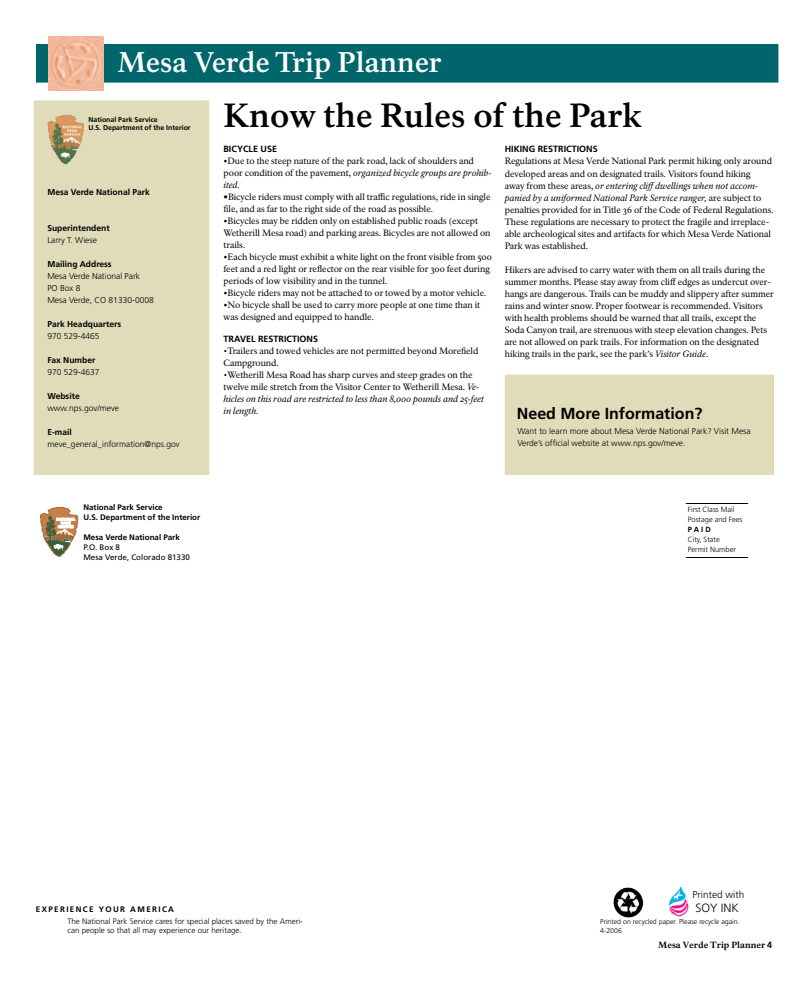
<style>
.page{position:relative;width:810px;height:990px;background:#fff}
.page>*{position:absolute;margin:0;border:0;box-sizing:border-box;transform-origin:0 0}
.t1{font:700 33px "NPS Rawlinson";letter-spacing:-.01em;color:#000}
.t2{font:700 28px "NPS Rawlinson";letter-spacing:-.005em;color:#fff}
.t3{font:700 16px "Frutiger";color:#000}
.t4{font:300 12px "Frutiger";color:#000}
.t5{font:300 10px "Frutiger";color:#000}
.t6{font:9px/12px "NPS Rawlinson";letter-spacing:-.005em;color:#000}
.t7{font:700 9px "Frutiger";color:#000}
.t8{font:700 8.8px "NPS Rawlinson Two";color:#000}
.t9{font:300 8.5px/12px "Frutiger";color:#000}
.t10{font:700 8.5px "Frutiger";color:#000}
.t11{font:300 8px/9.6px "Frutiger";color:#000}
.t12{font:700 8px/10px "Frutiger";color:#000}
.t13{font:8px/10px "Frutiger";color:#000}
.t14{font:700 8px "Frutiger";letter-spacing:.17em;color:#000}
.t15{font:300 7.5px/10px "Frutiger";color:#000}
.t16{font:700 7.5px "Frutiger";color:#000}
.t17{font:300 7px/9px "Frutiger";color:#000}
.t18{font:700 7px/8px "Frutiger";color:#000}
.s1{font-weight:700}
.s2{font-style:italic}
.s3{font-family:"Frutiger";font-weight:700}
.s4{font-family:"Frutiger";font-size:9px}
</style>
<div class="page">
<div style="left:505px;top:375px;width:269px;height:99px;background:#e0dcb9"></div>
<div style="left:505px;top:375px;width:269px;height:100px;border:1px solid #e0dcb9"></div>
<div style="left:36px;top:45px;width:742px;height:37px;background:#00666c"></div>
<div style="left:36px;top:44px;width:742px;height:39px;border:1px solid #00666c"></div>
<img style="left:48px;top:36px;width:55px;height:54px">
<div style="left:34px;top:101px;width:175px;height:373px;background:#e0dcb9"></div>
<div style="left:34px;top:100px;width:175px;height:375px;border:1px solid #e0dcb9"></div>
<img style="left:69px;top:115px;width:15px;height:21px">
<svg style="left:40px;top:507px;width:38px;height:50px"></svg>
<img style="left:614px;top:888px;width:29px;height:30px">
<img style="left:668px;top:888px;width:21px;height:29px">
<hr style="left:686px;top:557px;width:62px;height:1px;background:#000">
<hr style="left:686px;top:503px;width:62px;height:1px;background:#000">
<h2 class="t2" style="left:117px;top:45px;width:326px">Mesa Verde Trip Planner</h2>
<p class="t18" style="left:88px;top:115px;width:104px">National Park Service<br>U.S. Department of the Interior</p>
<p class="t10" style="left:47px;top:187px;width:104px">Mesa Verde National Park</p>
<p class="t10" style="left:47px;top:223px;width:64px">Superintendent</p>
<p class="t9" style="left:47px;top:234px;width:51px">Larry T. Wiese</p>
<p class="t10" style="left:47px;top:259px;width:66px">Mailing Address</p>
<p class="t9" style="left:47px;top:270px;width:108px">Mesa Verde National Park<br>PO Box 8<br>Mesa Verde, CO 81330-0008</p>
<p class="t10" style="left:47px;top:319px;width:76px">Park Headquarters</p>
<p class="t9" style="left:47px;top:330px;width:54px">970 529-4465</p>
<p class="t10" style="left:47px;top:355px;width:50px">Fax Number</p>
<p class="t9" style="left:47px;top:366px;width:54px">970 529-4637</p>
<p class="t10" style="left:47px;top:391px;width:34px">Website</p>
<p class="t9" style="left:47px;top:402px;width:73px">www.nps.gov/meve</p>
<p class="t10" style="left:47px;top:427px;width:26px">E-mail</p>
<p class="t9" style="left:47px;top:438px;width:134px">meve_general_information@nps.gov</p>
<p class="t12" style="left:83px;top:502px;width:118px">National Park Service<br>U.S. Department of the Interior</p>
<p class="t12" style="left:83px;top:532px;width:98px">Mesa Verde National Park</p>
<p class="t13" style="left:83px;top:542px;width:108px">P.O. Box 8<br>Mesa Verde, Colorado 81330</p>
<h1 class="t1" style="left:224px;top:96px;width:420px">Know the Rules of the Park</h1>
<p class="t7" style="left:505px;top:144px;width:95px">HIKING RESTRICTIONS</p>
<p class="t6" style="left:505px;top:155px;width:269px">Regulations at Mesa Verde National Park permit hiking only around</p>
<p class="t7" style="left:224px;top:144px;width:55px">BICYCLE USE</p>
<p class="t6" style="left:224px;top:155px;width:269px"><span class="s1">•</span>Due to the steep nature of the park road, lack of shoulders and poor condition of the pavement, <span class="s2">organized bicycle groups are prohib&shy;ited.</span></p>
<p class="t6" style="left:224px;top:191px;width:269px"><span class="s3">•</span>Bicycle riders must comply with all traffic regulations, ride in single file, and as far to the right side of the road as possible.</p>
<p class="t6" style="left:224px;top:215px;width:269px"><span class="s1">•</span>Bicycles may be ridden only on established public roads (except<br>Wetherill Mesa road) and parking areas. Bicycles are not allowed on trails.</p>
<p class="t6" style="left:224px;top:251px;width:270px"><span class="s1">•</span>Each bicycle must exhibit a white light on the front visible from 500 feet and a red light or reflector on the rear visible for 300 feet during periods of low visibility and in the tunnel.</p>
<p class="t6" style="left:224px;top:287px;width:264px"><span class="s1">•</span>Bicycle riders may not be attached to or towed by a motor vehicle.</p>
<p class="t6" style="left:224px;top:299px;width:258px"><span class="s1">•</span>No bicycle shall be used to carry more people at one time than it was designed and equipped to handle.</p>
<p class="t6" style="left:505px;top:168px;width:258px">developed areas and on designated trails. Visitors found hiking away from these areas, <span class="s2">or entering cliffdwellings when not accom&shy;panied by a uniformed National Park Service ranger,</span> are subject to</p>
<p class="t6" style="left:505px;top:204px;width:270px">penalties provided for in Title 36 of the Code of Federal Regulations.<br>These regulations are necessary to protect the fragile and irreplace&shy;able archeological sites and artifacts for which Mesa Verde National Park was established.</p>
<p class="t6" style="left:505px;top:264px;width:271px">Hikers are advised to carry water with them on all trails during the summer months. Please stay away from cliff edges as undercut over&shy;hangs are dangerous. Trails can be muddy and slippery after summer rains and winter snow. Proper footwear is recommended. Visitors with health problems should be warned that all trails, except the Soda Canyon trail, are strenuous with steep elevation changes. Pets are not allowed on park trails. For information on the designated hiking trails in the park, see the park’s <span class="s2">Visitor Guide</span>.</p>
<p class="t7" style="left:224px;top:333px;width:96px">TRAVEL RESTRICTIONS</p>
<p class="t6" style="left:224px;top:344px;width:257px">•Trailers and towed vehicles are not permitted beyond Morefield<br>Campground.</p>
<p class="t6" style="left:224px;top:368px;width:262px">•Wetherill Mesa Road has sharp curves and steep grades on the twelve mile stretch from the Visitor Center to Wetherill Mesa. <span class="s2">Ve&shy;hicles on this road are restricted to less than 8,000 pounds and 25-feet in length.</span></p>
<h3 class="t3" style="left:517px;top:404px;width:187px">Need More Information?</h3>
<p class="t9" style="left:518px;top:425px;width:235px">Want to learn more about Mesa Verde National Park? Visit Mesa<br>Verde’s official website at www.nps.gov/meve.</p>
<p class="t15" style="left:688px;top:505px;width:56px">First Class Mail<br>Postage and Fees</p>
<p class="t16" style="left:688px;top:525px;width:25px">P A I D</p>
<p class="t15" style="left:688px;top:535px;width:50px">City, State<br>Permit Number</p>
<p class="t14" style="left:36px;top:904px;width:140px">EXPERIENCE YOUR AMERICA</p>
<p class="t5" style="left:693px;top:889px;width:53px">Printed with</p>
<h3 class="t4" style="left:695px;top:902px;width:45px">SOY INK</h3>
<p class="t11" style="left:67px;top:916px;width:237px">The National Park Service cares for special places saved by the Ameri&shy;can people so that all may experience our heritage.</p>
<p class="t17" style="left:600px;top:917px;width:141px">Printed on recycled paper. Please recycle again.<br>4-2006</p>
<p class="t8" style="left:658px;top:939px;width:116px">Mesa Verde Trip Planner <span class="s4">4</span></p>
</div>
